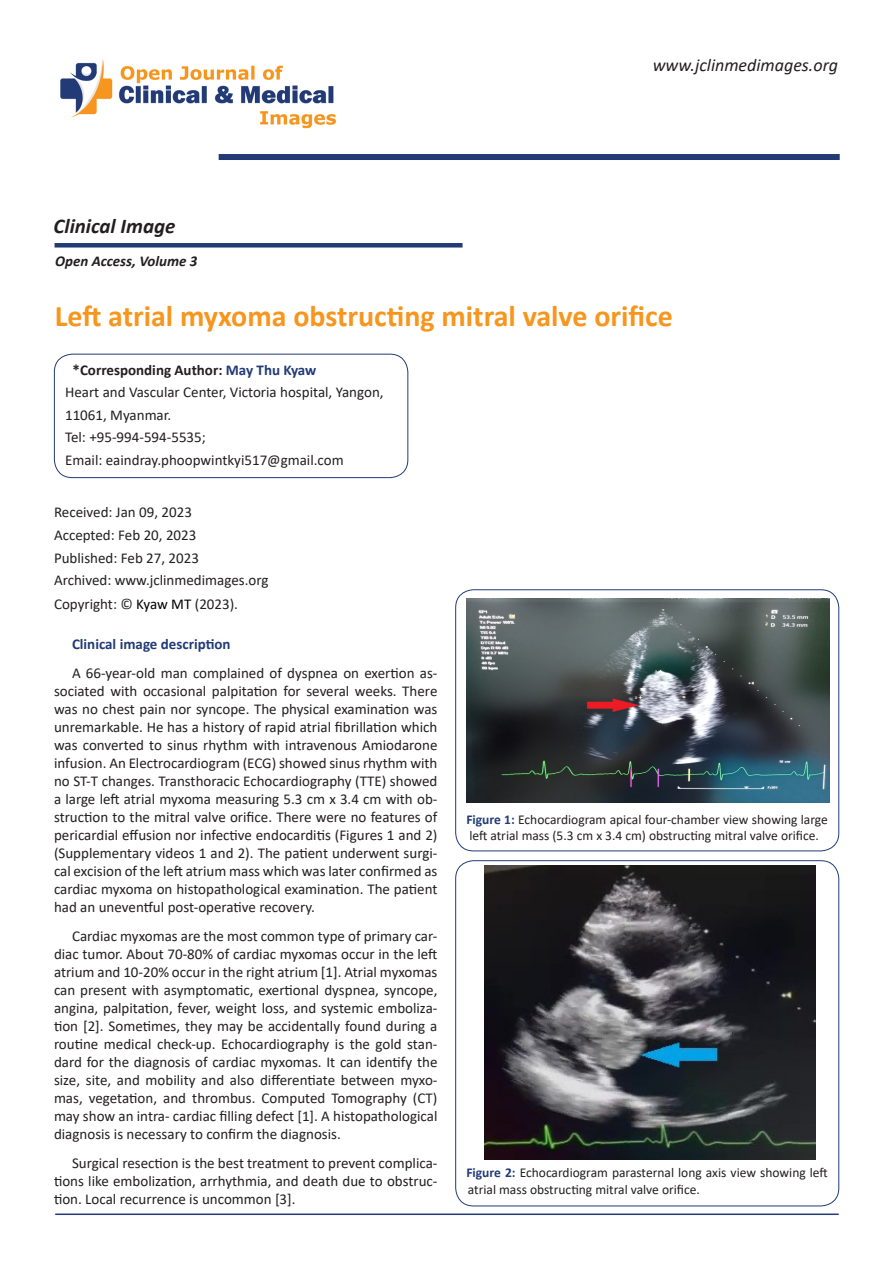
<style>
.page{position:relative;width:893px;height:1263px;background:#fff}
.page>*{position:absolute;margin:0;border:0;box-sizing:border-box;transform-origin:0 0}
.t1{font:700 30px "Calibri";color:#f7961e}
.t2{font:italic 700 21px "Calibri";color:#231f20}
.t3{font:italic 18px "Calibri";color:#231f20}
.Body_Text{font:15px/18px "Calibri";color:#231f20;text-align:justify}
.Pa2{font:15px "Calibri";color:#231f20}
.t4{font:700 15px "Calibri";color:#231f20}
.t5{font:700 15px "Calibri";color:#223b76}
.t6{font:italic 700 15px "Calibri";color:#231f20}
.t7{font:13.5px/16.5px "Calibri";color:#231f20}
.s1{color:#223b76}
.s2{color:#000}
.s3{font-weight:700;color:#223b76}
</style>
<div class="page">
<hr style="left:55px;top:1213px;width:784px;height:2px;background:#223b76">
<div style="left:219px;top:154px;width:621px;height:6px;background:#223b76"></div>
<div style="left:55px;top:243px;width:408px;height:5px;background:#223b76"></div>
<div style="left:54px;top:354px;width:354px;height:124px;border:1px solid #223b76;border-radius:18px"></div>
<img style="left:60px;top:59px;width:276px;height:70px">
<div style="left:455px;top:590px;width:384px;height:261px;border:1px solid #223b76;border-radius:18px"></div>
<img style="left:467px;top:599px;width:363px;height:203px">
<div style="left:455px;top:860px;width:384px;height:346px;border:1px solid #223b76;border-radius:18px"></div>
<img style="left:484px;top:866px;width:331px;height:294px">
<p class="t2" style="left:54px;top:211px;width:123px">Clinical Image</p>
<p class="t6" style="left:55px;top:250px;width:144px">Open Access, Volume 3</p>
<p class="t3" style="left:653px;top:52px;width:187px">www.jclinmedimages.org</p>
<p class="t1" style="left:55px;top:294px;width:620px">Left atrial myxoma obstructing mitral valve orifice</p>
<p class="t4" style="left:73px;top:359px;width:245px">*Corresponding Author: <span class="s1">May Thu Kyaw</span></p>
<p class="Body_Text" style="left:65px;top:380px;width:320px;line-height:22.5px;text-align:left">Heart and Vascular Center, Victoria hospital, Yangon, 11061, Myanmar.<br>Tel: +95-994-594-5535;<br>Email: eaindray.phoopwintkyi517@gmail.com</p>
<p class="Body_Text" style="left:54px;top:502px;width:139px">Received: Jan 09, 2023</p>
<p class="Pa2" style="left:54px;top:525px;width:144px">Accepted: Feb 20, 2023</p>
<p class="Pa2" style="left:54px;top:547px;width:147px">Published: Feb 27, 2023</p>
<p class="Body_Text" style="left:54px;top:571px;width:216px">Archived: www.jclinmedimages.org</p>
<p class="Body_Text" style="left:54px;top:594px;width:186px">Copyright: © <span class="s2">Kyaw MT</span> (2023).</p>
<p class="t5" style="left:72px;top:634px;width:160px">Clinical image description</p>
<p class="Body_Text" style="left:54px;top:664px;width:385px;text-indent:18px">A 66-year-old man complained of dyspnea on exertion as&shy;sociated with occasional palpitation for several weeks. There was no chest pain nor syncope. The physical examination was unremarkable. He has a history of rapid atrial fibrillation which was converted to sinus rhythm with intravenous Amiodarone infusion. An Electrocardiogram (ECG) showed sinus rhythm with no ST-T changes. Transthoracic Echocardiography (TTE) showed a large left atrial myxoma measuring 5.3 cm x 3.4 cm with ob&shy;struction to the mitral valve orifice. There were no features of pericardial effusion nor infective endocarditis (Figures 1 and 2) (Supplementary videos 1 and 2). The patient underwent surgi&shy;cal excision of the left atrium mass which was later confirmed as cardiac myxoma on histopathological examination. The patient had an uneventful post-operative recovery.</p>
<p class="Body_Text" style="left:54px;top:926px;width:385px;text-indent:18px">Cardiac myxomas are the most common type of primary car&shy;diac tumor. About 70-80% of cardiac myxomas occur in the left atrium and 10-20% occur in the right atrium [1]. Atrial myxomas can present with asymptomatic, exertional dyspnea, syncope, angina, palpitation, fever, weight loss, and systemic emboliza&shy;tion [2]. Sometimes, they may be accidentally found during a routine medical check-up. Echocardiography is the gold stan&shy;dard for the diagnosis of cardiac myxomas. It can identify the size, site, and mobility and also differentiate between myxo&shy;mas, vegetation, and thrombus. Computed Tomography (CT) may show an intra- cardiac filling defect [1]. A histopathological diagnosis is necessary to confirm the diagnosis.</p>
<p class="Body_Text" style="left:54px;top:1153px;width:385px;text-indent:18px">Surgical resection is the best treatment to prevent complica&shy;tions like embolization, arrhythmia, and death due to obstruc&shy;tion. Local recurrence is uncommon [3].</p>
<p class="t7" style="left:466px;top:810px;width:363px"><span class="s3">Figure 1:</span> Echocardiogram apical four-chamber view showing large left atrial mass (5.3 cm x 3.4 cm) obstructing mitral valve orifice.</p>
<p class="t7" style="left:466px;top:1164px;width:363px"><span class="s3">Figure 2:</span> Echocardiogram parasternal long axis view showing left atrial mass obstructing mitral valve orifice.</p>
</div>
